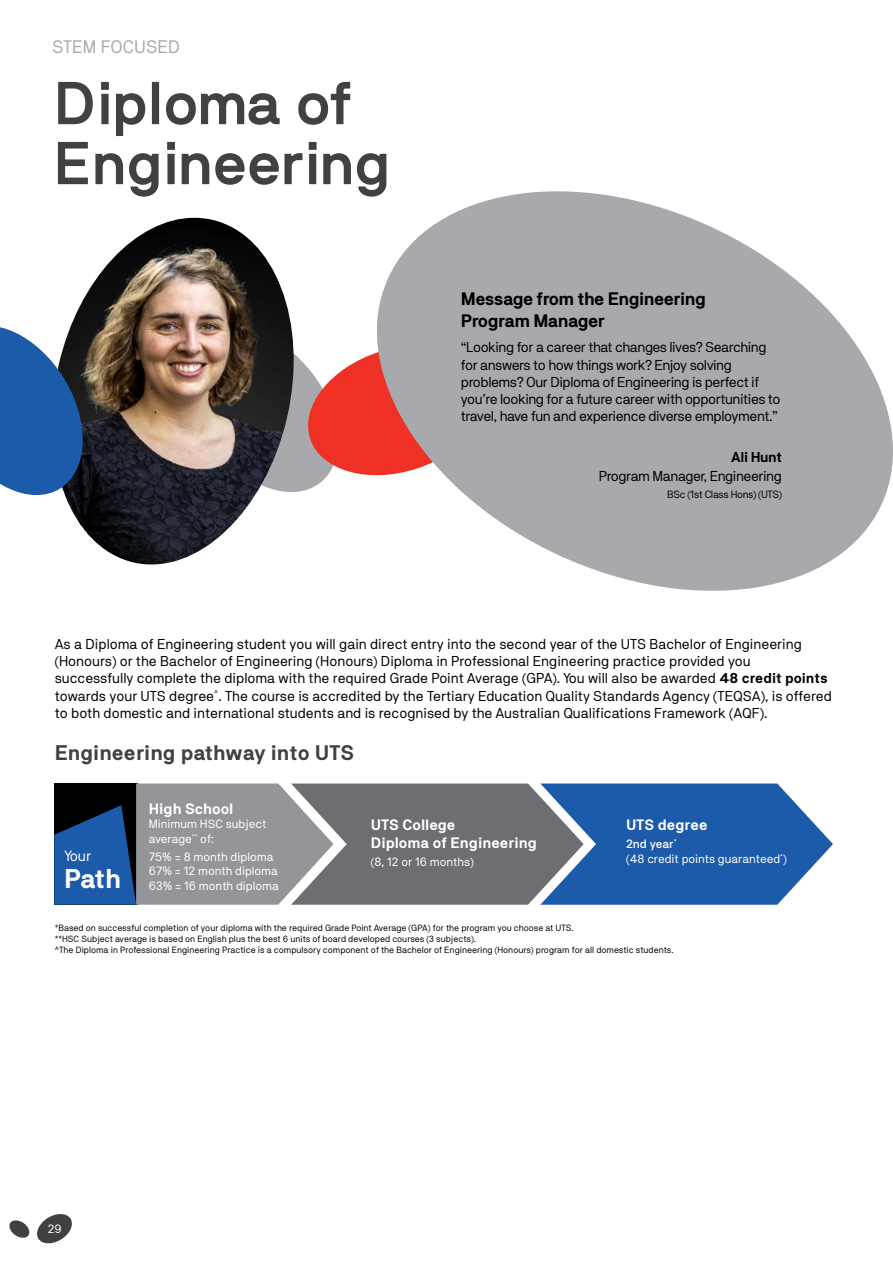
<style>
.page{position:relative;width:893px;height:1263px;background:#fff}
.page>*{position:absolute;margin:0;border:0;box-sizing:border-box;transform-origin:0 0}
.t1{font:700 60px/60px "NB International Pro";color:#414042}
.t2{font:700 27px "NB Akademie Std";color:#fff}
.t3{font:700 21px "NB Akademie Std";color:#414042}
.t4{font:700 18px/21.6px "NB Akademie Std";letter-spacing:-.03em;color:#000}
.t5{font:18px "NB Akademie Std";color:#a7a9ac}
.t6{font:700 15px/18px "NB Akademie Std";color:#fff}
.t7{font:14.7px "NB Akademie Std";color:#fff}
.t8{font:14.25px/17.1px "NB Akademie Std";color:#000}
.t9{font:14.25px/17.1px "NB Akademie Std";letter-spacing:-.03em;color:#000}
.t10{font:700 14.25px "NB Akademie Std";letter-spacing:-.03em;color:#000}
.t11{font:12px/14.4px "NB Akademie Std";color:#fff}
.t12{font:10.5px "NB Akademie Std";letter-spacing:-.03em;color:#000}
.t13{font:9px/10.8px "NB Akademie Std";color:#000}
.s1{font-weight:700}
.s2{font-weight:500}
</style>
<div class="page">
<svg style="left:54px;top:783px;width:779px;height:122px;background:#5d7594"></svg>
<svg style="left:295px;top:355px;width:52px;height:137px"></svg>
<img style="left:69px;top:218px;width:226px;height:347px">
<svg style="left:0;top:314px;width:90px;height:192px"></svg>
<svg style="left:347px;top:191px;width:546px;height:400px;fill:#a7a9ac"></svg>
<svg style="left:9px;top:1214px;width:63px;height:30px"></svg>
<p class="t5" style="left:52px;top:36px;width:130px">STEM FOCUSED</p>
<h1 class="t1" style="left:55px;top:73px;width:338px">Diploma of<br>Engineering</h1>
<p class="t4" style="left:461px;top:288px;width:247px">Message from the Engineering<br>Program Manager</p>
<p class="t9" style="left:461px;top:339px;width:321px">“Looking for a career that changes lives? Searching for answers to how things work? Enjoy solving problems? Our Diploma of Engineering is perfect if you’re looking for a future career with opportunities to travel, have fun and experience diverse employment.”</p>
<p class="t10" style="left:731px;top:449px;width:52px">Ali Hunt</p>
<p class="t9" style="left:599px;top:467px;width:185px">Program Manager, Engineering</p>
<p class="t12" style="left:667px;top:488px;width:116px">BSc (1st Class Hons) (UTS)</p>
<p class="t8" style="left:55px;top:636px;width:779px">As a Diploma of Engineering student you will gain direct entry into the second year of the UTS Bachelor of Engineering (Honours) or the Bachelor of Engineering (Honours) Diploma in Professional Engineering practice provided you successfully complete the diploma with the required Grade Point Average (GPA). You will also be awarded <span class="s1">48 credit points </span>towards your UTS degree<sup>^</sup>. The course is accredited by the Tertiary Education Quality Standards Agency (TEQSA), is offered to both domestic and international students and is recognised by the Australian Qualifications Framework (AQF).</p>
<h3 class="t3" style="left:55px;top:741px;width:301px">Engineering pathway into UTS</h3>
<p class="t7" style="left:64px;top:848px;width:29px">Your</p>
<h2 class="t2" style="left:64px;top:864px;width:58px">Path</h2>
<p class="t6" style="left:149px;top:799px;width:86px">High School</p>
<p class="t11" style="left:149px;top:817px;width:119px">Minimum HSC subject average<sup>**</sup> of:</p>
<p class="t11" style="left:149px;top:849px;width:132px">75% = 8 month diploma<br>67% = 12 month diploma<br>63% = 16 month diploma</p>
<p class="t6" style="left:371px;top:815px;width:168px">UTS College<br>Diploma of Engineering</p>
<p class="t11" style="left:371px;top:855px;width:105px">(8, 12 or 16 months)</p>
<p class="t6" style="left:626px;top:815px;width:83px">UTS degree</p>
<p class="t11" style="left:626px;top:837px;width:162px"><span class="s2">2nd year</span><sup>*<br></sup>(48 credit points guaranteed<sup>*</sup>)</p>
<p class="t13" style="left:55px;top:922px;width:620px">*Based on successful completion of your diploma with the required Grade Point Average (GPA) for the program you choose at UTS.<br>**HSC Subject average is based on English plus the best 6 units of board developed courses (3 subjects).<br>^The Diploma in Professional Engineering Practice is a compulsory component of the Bachelor of Engineering (Honours) program for all domestic students.</p>
<p class="t11" style="left:48px;top:1221px;width:15px">29</p>
</div>
